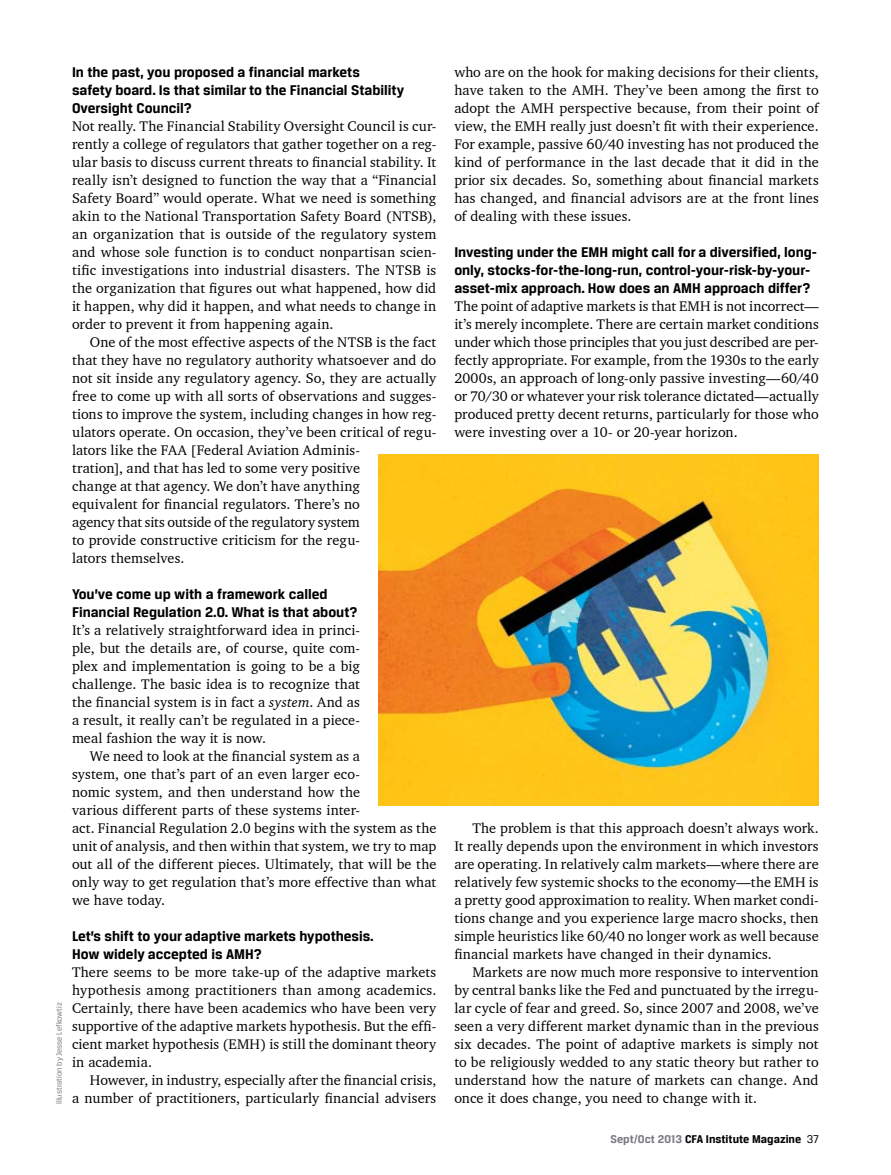
<style>
.page{position:relative;width:891px;height:1175px;background:#fff}
.page>*{position:absolute;margin:0;border:0;box-sizing:border-box;transform-origin:0 0}
.t1{font:700 15px/18px "Breuer Text";color:#000}
.t2{font:14.25px/18px "Charter BT";letter-spacing:.01em;color:#000;text-align:justify}
.t3{font:700 12px "Breuer Text";color:#000}
.t4{font:8.25px "Breuer Text";color:#7b7a80}
.s1{font-style:italic}
.s2{color:#7b7a80}
.s3{font-weight:400}
</style>
<div class="page">
<img style="left:378px;top:454px;width:441px;height:352px">
<p class="t4" style="left:54px;top:1103px;width:103px;rotate:-90deg">Illustration by Jesse Lefkowtiz</p>
<p class="t1" style="left:72px;top:62px;width:334px">In the past, you proposed a financial markets<br>safety board. Is that similar to the Financial Stability<br>Oversight Council?</p>
<p class="t2" style="left:72px;top:116px;width:366px">Not really. The Financial Stability Oversight Council is cur&shy;rently a college of regulators that gather together on a reg&shy;ular basis to discuss current threats to financial stability. It really isn’t designed to function the way that a “Financial Safety Board” would operate. What we need is something akin to the National Transportation Safety Board (NTSB), an organization that is outside of the regulatory system and whose sole function is to conduct nonpartisan scien&shy;tific investigations into industrial disasters. The NTSB is the organization that figures out what happened, how did it happen, why did it happen, and what needs to change in order to prevent it from happening again.</p>
<p class="t2" style="left:72px;top:332px;width:366px;text-align:left;text-indent:18px">One of the most effective aspects of the NTSB is the fact that they have no regulatory authority whatsoever and do not sit inside any regulatory agency. So, they are actually free to come up with all sorts of observations and sugges&shy;tions to improve the system, including changes in how reg&shy;ulators operate. On occasion, they’ve been critical of regu&shy;lators like the FAA [Federal Aviation Adminis-<br>tration], and that has led to some very positive<br>change at that agency. We don’t have anything<br>equivalent for financial regulators. There’s no<br>agency that sits outside of the regulatory system<br>to provide constructive criticism for the regu-<br>lators themselves.</p>
<p class="t1" style="left:72px;top:584px;width:287px">You’ve come up with a framework called<br>Financial Regulation 2.0. What is that about?</p>
<p class="t2" style="left:72px;top:620px;width:290px">It’s a relatively straightforward idea in princi&shy;ple, but the details are, of course, quite com&shy;plex and implementation is going to be a big challenge. The basic idea is to recognize that the financial system is in fact a <span class="s1">system</span>. And as a result, it really can’t be regulated in a piece&shy;meal fashion the way it is now.</p>
<p class="t2" style="left:72px;top:746px;width:366px;text-align:left;text-indent:18px">We need to look at the financial system as a<br>system, one that’s part of an even larger eco-<br>nomic system, and then understand how the<br>various different parts of these systems inter-<br>act. Financial Regulation 2.0 begins with the system as the unit of analysis, and then within that system, we try to map out all of the different pieces. Ultimately, that will be the only way to get regulation that’s more effective than what we have today.</p>
<p class="t1" style="left:72px;top:926px;width:303px">Let’s shift to your adaptive markets hypothesis.<br>How widely accepted is AMH?</p>
<p class="t2" style="left:72px;top:962px;width:366px">There seems to be more take-up of the adaptive markets hypothesis among practitioners than among academics.<br>Certainly, there have been academics who have been very supportive of the adaptive markets hypothesis. But the effi&shy;cient market hypothesis (EMH) is still the dominant theory in academia.</p>
<p class="t2" style="left:72px;top:1070px;width:366px;text-align:right">However, in industry, especially after the financial crisis,<br>a number of practitioners, particularly financial advisers</p>
<p class="t2" style="left:454px;top:62px;width:366px">who are on the hook for making decisions for their clients, have taken to the AMH. They’ve been among the first to adopt the AMH perspective because, from their point of view, the EMH really just doesn’t fit with their experience.<br>For example, passive 60/40 investing has not produced the kind of performance in the last decade that it did in the prior six decades. So, something about financial markets has changed, and financial advisors are at the front lines of dealing with these issues.</p>
<p class="t1" style="left:454px;top:242px;width:364px">Investing under the EMH might call for a diversified, long&shy;only, stocks-for-the-long-run, control-your-risk-by-your&shy;asset-mix approach. How does an AMH approach differ?</p>
<p class="t2" style="left:454px;top:296px;width:366px">The point of adaptive markets is that EMH is not incorrect— it’s merely incomplete. There are certain market conditions under which those principles that you just described are per&shy;fectly appropriate. For example, from the 1930s to the early 2000s, an approach of long-only passive investing—60/40 or 70/30 or whatever your risk tolerance dictated—actually produced pretty decent returns, particularly for those who were investing over a 10- or 20-year horizon.</p>
<p class="t2" style="left:454px;top:818px;width:366px;text-indent:18px">The problem is that this approach doesn’t always work.<br>It really depends upon the environment in which investors are operating. In relatively calm markets—where there are relatively few systemic shocks to the economy—the EMH is a pretty good approximation to reality. When market condi&shy;tions change and you experience large macro shocks, then simple heuristics like 60/40 no longer work as well because financial markets have changed in their dynamics.</p>
<p class="t2" style="left:454px;top:962px;width:366px;text-indent:18px">Markets are now much more responsive to intervention by central banks like the Fed and punctuated by the irregu&shy;lar cycle of fear and greed. So, since 2007 and 2008, we’ve seen a very different market dynamic than in the previous six decades. The point of adaptive markets is simply not to be religiously wedded to any static theory but rather to understand how the nature of markets can change. And</p>
<p class="t2" style="left:454px;top:1088px;width:304px">once it does change, you need to change with it.</p>
<p class="t3" style="left:610px;top:1132px;width:210px"><span class="s2">Sept/Oct 2013</span> CFA Institute Magazine <span class="s3">37</span></p>
</div>
